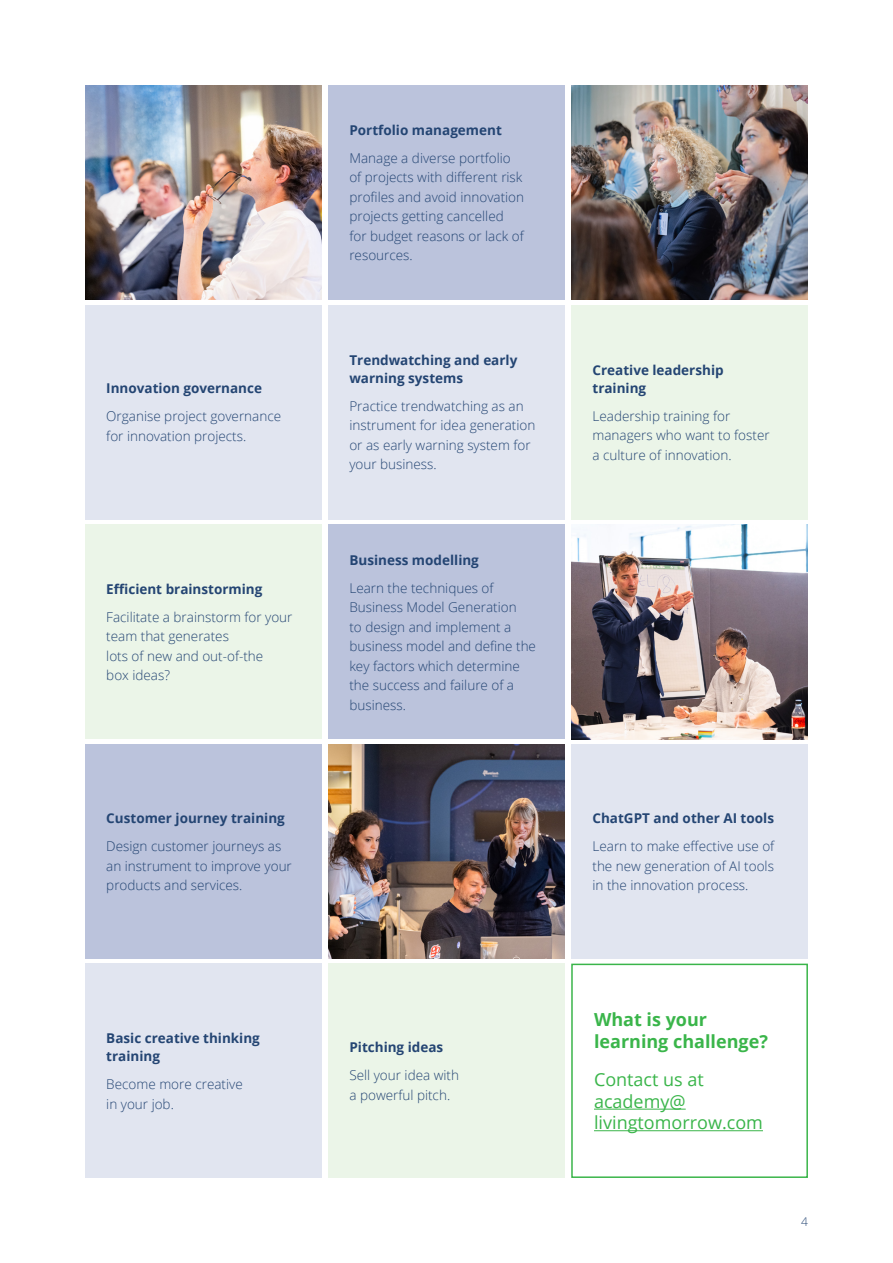
<style>
.page{position:relative;width:893px;height:1263px;background:#fff}
.page>*{position:absolute;margin:0;border:0;box-sizing:border-box;transform-origin:0 0}
.Body_copy{font:18px/21.6px "Open Sans";color:#3ab54a}
.Body_copy-2{font:700 18px/21.6px "Open Sans";color:#3ab54a}
.Body_copy-3{font:300 13.5px/19.5px "Open Sans";color:#244573}
.Body_copy-4{font:700 13.5px/18px "Open Sans";color:#244573}
.t1{font:300 12px "Open Sans";color:#244573}
</style>
<div class="page">
<div style="left:85px;top:744px;width:237px;height:215px;background:#bbc3dc"></div>
<img style="left:328px;top:744px;width:237px;height:215px">
<div style="left:85px;top:964px;width:237px;height:214px;background:#e1e5f0"></div>
<div style="left:328px;top:964px;width:237px;height:214px;background:#ebf5e8"></div>
<div style="left:85px;top:525px;width:237px;height:214px;background:#ebf5e8"></div>
<div style="left:328px;top:525px;width:237px;height:214px;background:#bbc3dc"></div>
<div style="left:571px;top:744px;width:237px;height:215px;background:#e1e5f0"></div>
<img style="left:571px;top:525px;width:237px;height:214px">
<div style="left:85px;top:305px;width:237px;height:214px;background:#e1e5f0"></div>
<div style="left:328px;top:305px;width:237px;height:214px;background:#e1e5f0"></div>
<img style="left:85px;top:85px;width:237px;height:214px">
<div style="left:328px;top:85px;width:237px;height:214px;background:#bbc3dc"></div>
<div style="left:571px;top:305px;width:237px;height:214px;background:#ebf5e8"></div>
<img style="left:571px;top:85px;width:237px;height:214px">
<hr style="left:594px;top:1109px;width:92px;height:1px;background:#3ab54a">
<hr style="left:594px;top:1130px;width:169px;height:1px;background:#3ab54a">
<div style="left:571px;top:964px;width:237px;height:214px;border:2px solid #3ab54a"></div>
<p class="Body_copy-4" style="left:106px;top:379px;width:157px">Innovation governance</p>
<p class="Body_copy-3" style="left:106px;top:406px;width:176px">Organise project governance for innovation projects.</p>
<p class="Body_copy-4" style="left:106px;top:579px;width:158px">Efficient brainstorming</p>
<p class="Body_copy-3" style="left:106px;top:607px;width:188px">Facilitate a brainstorm for your team that generates<br>lots of new and out-of-the<br>box ideas?</p>
<p class="Body_copy-4" style="left:106px;top:809px;width:180px">Customer journey training</p>
<p class="Body_copy-3" style="left:106px;top:836px;width:187px">Design customer journeys as an instrument to improve your products and services.</p>
<p class="Body_copy-4" style="left:106px;top:1029px;width:155px">Basic creative thinking training</p>
<p class="Body_copy-3" style="left:106px;top:1074px;width:138px">Become more creative in your job.</p>
<p class="Body_copy-4" style="left:349px;top:120px;width:154px">Portfolio management</p>
<p class="Body_copy-3" style="left:349px;top:148px;width:176px">Manage a diverse portfolio of projects with different risk profiles and avoid innovation projects getting cancelled for budget reasons or lack of resources.</p>
<p class="Body_copy-4" style="left:349px;top:351px;width:169px">Trendwatching and early warning systems</p>
<p class="Body_copy-3" style="left:349px;top:396px;width:187px">Practice trendwatching as an instrument for idea generation or as early warning system for your business.</p>
<p class="Body_copy-4" style="left:349px;top:550px;width:131px">Business modelling</p>
<p class="Body_copy-3" style="left:349px;top:577px;width:188px">Learn the techniques of<br>Business Model Generation<br>to design and implement a business model and define the key factors which determine the success and failure of a business.</p>
<p class="Body_copy-4" style="left:349px;top:1038px;width:95px">Pitching ideas</p>
<p class="Body_copy-3" style="left:349px;top:1065px;width:111px">Sell your idea with a powerful pitch.</p>
<p class="Body_copy-4" style="left:592px;top:360px;width:133px">Creative leadership training</p>
<p class="Body_copy-3" style="left:592px;top:406px;width:179px">Leadership training for managers who want to foster a culture of innovation.</p>
<p class="Body_copy-4" style="left:592px;top:809px;width:183px">ChatGPT and other AI tools</p>
<p class="Body_copy-3" style="left:592px;top:836px;width:183px;text-align:justify">Learn to make effective use of the new generation of AI tools in the innovation process.</p>
<p class="Body_copy-2" style="left:594px;top:1008px;width:175px">What is your learning challenge?</p>
<p class="Body_copy" style="left:594px;top:1068px;width:170px">Contact us at academy@ livingtomorrow.com</p>
<p class="t1" style="left:801px;top:1213px;width:8px">4</p>
</div>
